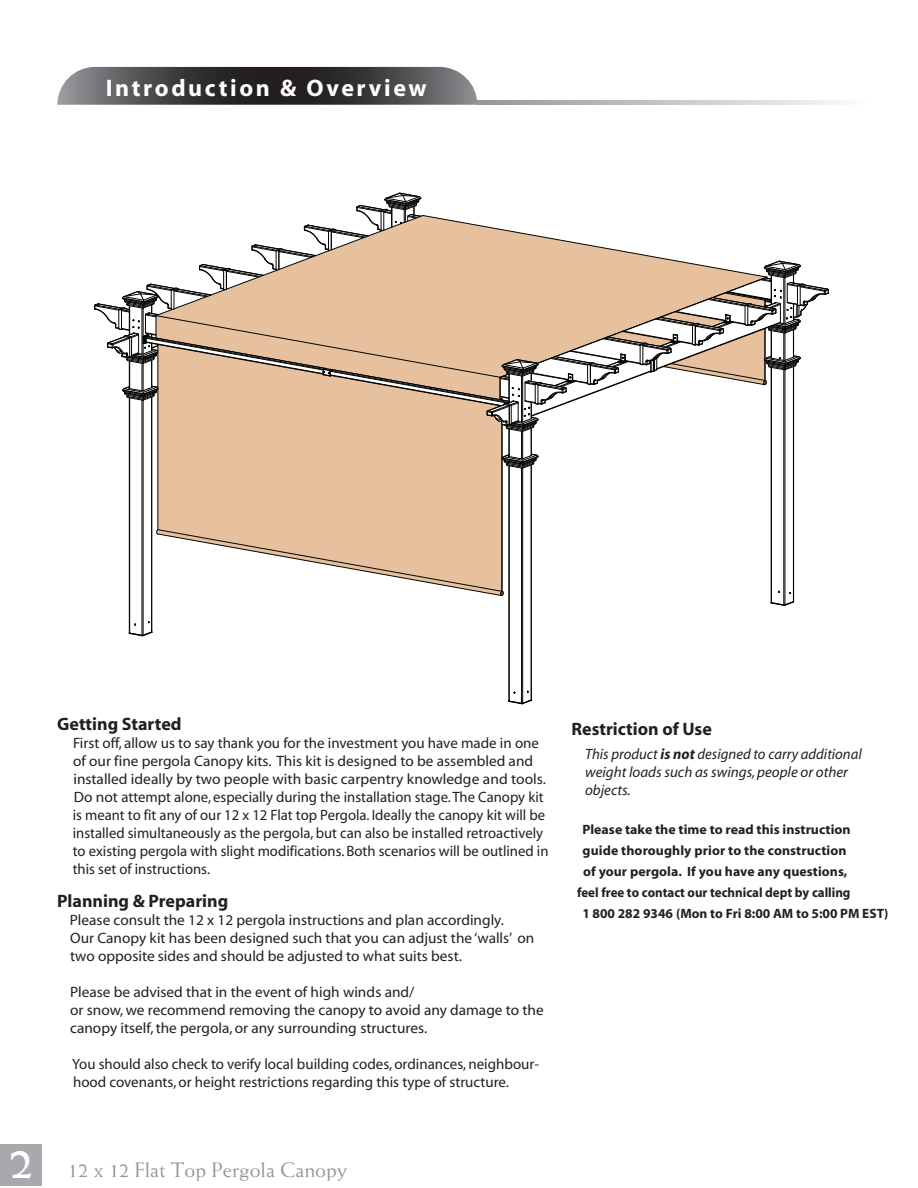
<style>
.page{position:relative;width:918px;height:1188px;background:#fff}
.page>*{position:absolute;margin:0;border:0;box-sizing:border-box;transform-origin:0 0}
.t1{font:700 24px "Myriad";letter-spacing:.11em;color:#fff}
.t2{font:21px "Weiss Std";color:#939598}
.t3{font:700 18px "Myriad";color:#231f20}
.t4{font:15px/18px "Myriad";color:#231f20}
.t5{font:italic 15px/17.9px "Myriad";color:#231f20}
.t6{font:700 13.5px "Myriad";color:#231f20}
.t7{font:700 13.5px "Myriad";color:#231f20;scale:.96 1}
.s1{font-weight:700;font-size:46.5px;color:#fff}
.s2{font-weight:700}
.s3{font-family:"Myriad Pro"}
</style>
<div class="page">
<svg style="left:57px;top:67px;width:420px;height:38px;background:#4e4e4f"></svg>
<div style="left:0;top:1144px;width:42px;height:42px;background:#a8a9ad"></div>
<svg style="left:476px;top:100px;width:362px;height:5px;background:#c3c4c7"></svg>
<div style="left:157px;top:469px;width:345px;height:60px;background:#e7c09e"></div>
<hr style="left:158px;top:344px;width:1px;height:186px;background:#040503">
<hr style="left:502px;top:425px;width:1px;height:166px;background:#040503">
<svg style="left:156px;top:529px;width:348px;height:67px"></svg>
<hr style="left:521px;top:468px;width:1px;height:235px;background:#040503">
<hr style="left:522px;top:468px;width:1px;height:235px;background:#040503">
<hr style="left:509px;top:466px;width:1px;height:235px;background:#040503">
<hr style="left:531px;top:465px;width:1px;height:235px;background:#040503">
<hr style="left:142px;top:400px;width:1px;height:235px;background:#040503">
<hr style="left:143px;top:400px;width:1px;height:235px;background:#040503">
<hr style="left:129px;top:398px;width:1px;height:235px;background:#040503">
<hr style="left:151px;top:397px;width:1px;height:235px;background:#040503">
<svg style="left:770px;top:601px;width:24px;height:5px"></svg>
<hr style="left:783px;top:370px;width:1px;height:235px;background:#040503">
<hr style="left:785px;top:370px;width:1px;height:235px;background:#040503">
<hr style="left:771px;top:367px;width:1px;height:236px;background:#040503">
<hr style="left:793px;top:367px;width:1px;height:235px;background:#040503">
<svg style="left:129px;top:621px;width:24px;height:15px"></svg>
<svg style="left:508px;top:691px;width:24px;height:13px"></svg>
<svg style="left:94px;top:192px;width:735px;height:277px"></svg>
<h1 class="t1" style="left:106px;top:76px;width:322px">Introduction &amp; Overview</h1>
<p class="t3" style="left:57px;top:715px;width:126px">Getting Started</p>
<p class="t4" style="left:73px;top:735px;width:477px">First off, allow us to say thank you for the investment you have made in one of our fine pergola Canopy kits. This kit is designed to be assembled and installed ideally by two people with basic carpentry knowledge and tools.<br>Do not attempt alone, especially during the installation stage. The Canopy kit is meant to fit any of our 12 x 12 Flat top Pergola. Ideally the canopy kit will be installed simultaneously as the pergola, but can also be installed retroactively to existing pergola with slight modifications. Both scenarios will be outlined in this set of instructions.</p>
<p class="t3" style="left:57px;top:892px;width:173px">Planning &amp; Preparing</p>
<p class="t4" style="left:70px;top:912px;width:466px">Please consult the 12 x 12 pergola instructions and plan accordingly.<br>Our Canopy kit has been designed such that you can adjust the ‘walls’ on two opposite sides and should be adjusted to what suits best.</p>
<p class="t4" style="left:70px;top:984px;width:475px">Please be advised that in the event of high winds and/<br>or snow, we recommend removing the canopy to avoid any damage to the canopy itself, the pergola, or any surrounding structures.</p>
<p class="t4" style="left:72px;top:1056px;width:468px">You should also check to verify local building codes, ordinances, neighbour&shy;hood covenants, or height restrictions regarding this type of structure.</p>
<h2 class="t2" style="left:8px;top:1157px;width:341px"><span class="s1">2</span> 12 x 12 Flat Top Pergola Canopy</h2>
<p class="t3" style="left:572px;top:720px;width:142px">Restriction of Use</p>
<p class="t5" style="left:585px;top:746px;width:278px">This product <span class="s2">is not</span> designed to carry additional weight loads such as swings, people or other objects.</p>
<p class="t6" style="left:582px;top:822px;width:270px">Please take the time to read this instruction</p>
<p class="t6" style="left:583px;top:843px;width:266px">guide thoroughly prior to the construction</p>
<p class="t6" style="left:583px;top:864px;width:266px">of your pergola. If you have any questions,</p>
<p class="t7" style="left:577px;top:885px;width:286px">feel free to contact our technical dept by calling</p>
<p class="t6" style="left:582px;top:906px;width:307px">1 800 282 9346 (Mon to Fri 8:00 AM to <span class="s3">5</span>:00 PM EST)</p>
</div>
